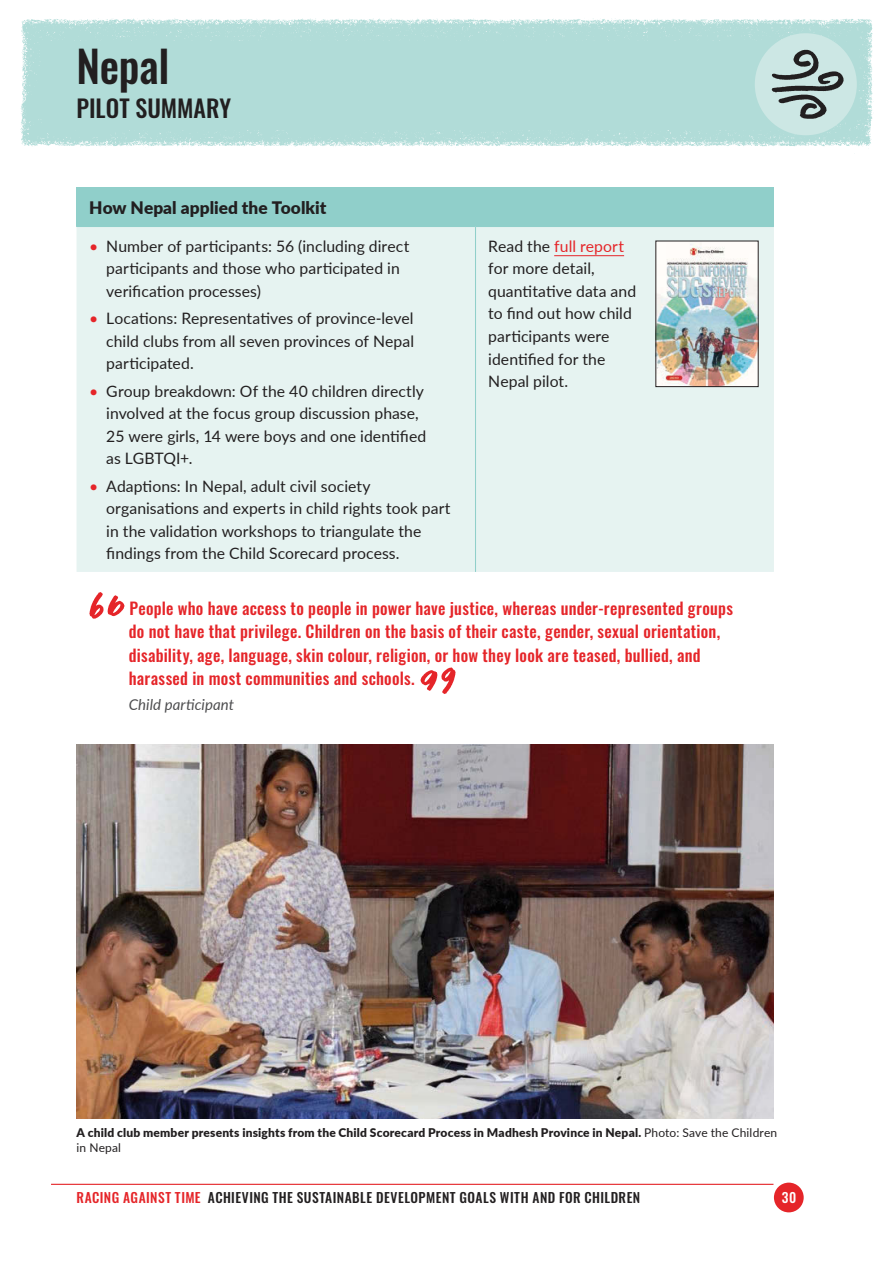
<style>
.page{position:relative;width:893px;height:1263px;background:#fff}
.page>*{position:absolute;margin:0;border:0;box-sizing:border-box;transform-origin:0 0}
.t1{font:500 43.5px "Oswald";letter-spacing:-.01em;color:#221f20}
.t2{font:500 24px "Oswald";letter-spacing:.005em;color:#221f20}
.t3{font:900 17.25px "Lato";color:#221f20}
.t4{font:500 16.5px/23.2px "Oswald";letter-spacing:.015em;color:#e52529}
.t5{font:15.75px/22.5px "Lato";letter-spacing:.005em;color:#221f20}
.t6{font:italic 15px "Lato";letter-spacing:.005em;color:#4d4d4f}
.t7{font:500 13.5px "Oswald";letter-spacing:.035em;color:#221f20}
.t8{font:500 13.5px "Oswald";color:#fff}
.t9{font:900 12px/15px "Lato";letter-spacing:.015em;color:#221f20}
.s1{color:#e52529}
.s2{font-weight:400}
</style>
<div class="page">
<div style="left:774px;top:1182px;width:30px;height:30px;background:#e52529;border-radius:50%"></div>
<hr style="left:51px;top:1184px;width:722px;height:1px;background:#e52529">
<div style="left:77px;top:187px;width:697px;height:39px;background:#90cfca"></div>
<div style="left:77px;top:227px;width:697px;height:345px;background:#e6f3f1"></div>
<hr style="left:77px;top:226px;width:398px;height:1px;background:#90cfca">
<hr style="left:475px;top:226px;width:299px;height:1px;background:#90cfca">
<hr style="left:475px;top:227px;width:1px;height:345px;background:#90cfca">
<hr style="left:554px;top:255px;width:70px;height:1px;background:#e52529">
<img style="left:657px;top:243px;width:100px;height:142px">
<img style="left:89px;top:592px;width:36px;height:27px">
<img style="left:420px;top:667px;width:36px;height:27px">
<img style="left:21px;top:18px;width:852px;height:76px">
<img style="left:20px;top:94px;width:853px;height:53px">
<div style="left:42px;top:41px;width:740px;height:89px;background:#b1dcd8"></div>
<div style="left:755px;top:33px;width:102px;height:102px;background:#cce7e4;border-radius:50%"></div>
<img style="left:765px;top:37px;width:85px;height:89px">
<img style="left:77px;top:744px;width:697px;height:374px">
<h1 class="t1" style="left:77px;top:27px;width:94px">Nepal</h1>
<h2 class="t2" style="left:77px;top:87px;width:156px">PILOT SUMMARY</h2>
<p class="t3" style="left:89px;top:194px;width:238px">How Nepal applied the Toolkit</p>
<p class="t5" style="left:106px;top:234px;width:304px;text-indent:-17px"><span class="s1">•</span> Number of participants: 56 (including direct participants and those who participated in verification processes)</p>
<p class="t5" style="left:106px;top:307px;width:309px;text-align:justify;text-indent:-17px"><span class="s1">•</span> Locations: Representatives of province-level child clubs from all seven provinces of Nepal participated.</p>
<p class="t5" style="left:106px;top:379px;width:321px;text-indent:-17px"><span class="s1">•</span> Group breakdown: Of the 40 children directly involved at the focus group discussion phase, 25 were girls, 14 were boys and one identified as LGBTQI+.</p>
<p class="t5" style="left:106px;top:474px;width:346px;text-indent:-17px"><span class="s1">•</span> Adaptions: In Nepal, adult civil society organisations and experts in child rights took part in the validation workshops to triangulate the findings from the Child Scorecard process.</p>
<p class="t5" style="left:488px;top:234px;width:149px">Read the <span class="s1">full report </span>for more detail, quantitative data and to find out how child participants were identified for the<br>Nepal pilot.</p>
<p class="t4" style="left:129px;top:595px;width:606px">People who have access to people in power have justice, whereas under-represented groups do not have that privilege. Children on the basis of their caste, gender, sexual orientation, disability, age, language, skin colour, religion, or how they look are teased, bullied, and harassed in most communities and schools.</p>
<p class="t6" style="left:129px;top:694px;width:107px">Child participant</p>
<p class="t9" style="left:77px;top:1125px;width:702px">A child club member presents insights from the Child Scorecard Process in Madhesh Province in Nepal. <span class="s2">Photo: Save the Children in Nepal</span></p>
<p class="t7" style="left:77px;top:1185px;width:565px"><span class="s1">RACING AGAINST TIME</span> ACHIEVING THE SUSTAINABLE DEVELOPMENT GOALS WITH AND FOR CHILDREN</p>
<p class="t8" style="left:782px;top:1185px;width:16px">30</p>
</div>
